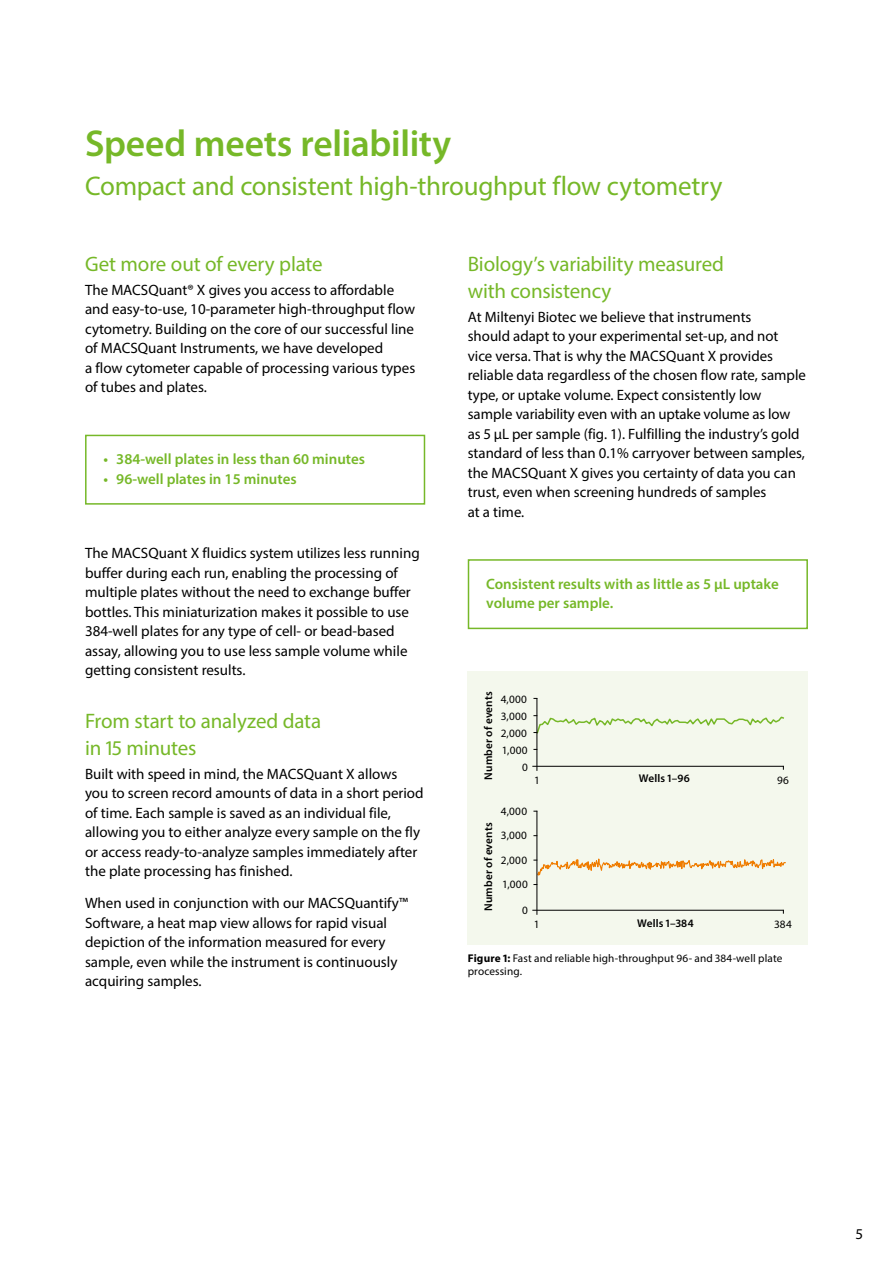
<style>
.page{position:relative;width:893px;height:1263px;background:#fff}
.page>*{position:absolute;margin:0;border:0;box-sizing:border-box;transform-origin:0 0}
.t1{font:600 37.5px "Myriad Pro";letter-spacing:-.005em;color:#76b828}
.t2{font:27px "Myriad Pro";letter-spacing:-.01em;color:#76b828}
.t3{font:21px/27px "Myriad Pro";letter-spacing:-.01em;color:#76b828}
.t4{font:15px/19.5px "Myriad Pro";color:#000}
.t5{font:600 15px/19.5px "Myriad Pro";color:#76b828}
.t6{font:11.25px/16.8px "Myriad Pro";letter-spacing:.015em;color:#000}
.t7{font:600 11.25px "Myriad Pro";letter-spacing:.015em;color:#000}
.s1{font-weight:700}
</style>
<div class="page">
<div style="left:468px;top:672px;width:340px;height:273px;background:#f4f8ed"></div>
<hr style="left:532px;top:910px;width:252px;height:1px;background:#000">
<hr style="left:532px;top:766px;width:252px;height:1px;background:#000">
<hr style="left:537px;top:698px;width:1px;height:73px;background:#000">
<svg style="left:533px;top:715px;width:251px;height:20px"></svg>
<hr style="left:537px;top:811px;width:1px;height:104px;background:#000">
<svg style="left:533px;top:848px;width:253px;height:37px"></svg>
<svg style="left:85px;top:434px;width:341px;height:71px"></svg>
<div style="left:468px;top:559px;width:340px;height:70px;border:2px solid #76b828"></div>
<h1 class="t1" style="left:85px;top:119px;width:368px">Speed meets reliability</h1>
<h2 class="t2" style="left:85px;top:169px;width:639px">Compact and consistent high-throughput flow cytometry</h2>
<h3 class="t3" style="left:85px;top:250px;width:239px">Get more out of every plate</h3>
<p class="t4" style="left:85px;top:280px;width:332px">The MACSQuant® X gives you access to affordable and easy-to-use, 10-parameter high-throughput flow cytometry. Building on the core of our successful line of MACSQuant Instruments, we have developed<br>a flow cytometer capable of processing various types of tubes and plates.</p>
<p class="t5" style="left:104px;top:449px;width:263px">• 384-well plates in less than 60 minutes</p>
<p class="t5" style="left:104px;top:469px;width:195px">• 96-well plates in 15 minutes</p>
<p class="t4" style="left:85px;top:543px;width:336px">The MACSQuant X fluidics system utilizes less running buffer during each run, enabling the processing of multiple plates without the need to exchange buffer bottles. This miniaturization makes it possible to use 384-well plates for any type of cell- or bead-based assay, allowing you to use less sample volume while getting consistent results.</p>
<h3 class="t3" style="left:85px;top:707px;width:238px">From start to analyzed data in 15 minutes</h3>
<p class="t4" style="left:85px;top:764px;width:340px">Built with speed in mind, the MACSQuant X allows you to screen record amounts of data in a short period of time. Each sample is saved as an individual file, allowing you to either analyze every sample on the fly or access ready-to-analyze samples immediately after the plate processing has finished.</p>
<p class="t4" style="left:85px;top:893px;width:324px">When used in conjunction with our MACSQuantify™ Software, a heat map view allows for rapid visual depiction of the information measured for every sample, even while the instrument is continuously acquiring samples.</p>
<h3 class="t3" style="left:468px;top:250px;width:258px">Biology’s variability measured with consistency</h3>
<p class="t4" style="left:468px;top:307px;width:340px">At Miltenyi Biotec we believe that instruments<br>should adapt to your experimental set-up, and not vice versa. That is why the MACSQuant X provides reliable data regardless of the chosen flow rate, sample type, or uptake volume. Expect consistently low sample variability even with an uptake volume as low as 5 µL per sample (fig. 1). Fulfilling the industry’s gold standard of less than 0.1% carryover between samples, the MACSQuant X gives you certainty of data you can trust, even when screening hundreds of samples<br>at a time.</p>
<p class="t5" style="left:486px;top:574px;width:294px">Consistent results with as little as 5 µL uptake volume per sample.</p>
<p class="t7" style="left:481px;top:780px;width:90px;rotate:-90deg">Number of events</p>
<p class="t6" style="left:501px;top:691px;width:28px">4,000</p>
<p class="t6" style="left:501px;top:707px;width:29px;text-align:right">3,000<br>2,000<br>1,000<br>0</p>
<p class="t7" style="left:639px;top:771px;width:52px">Wells 1–96</p>
<p class="t6" style="left:534px;top:772px;width:7px">1</p>
<p class="t6" style="left:777px;top:772px;width:13px">96</p>
<p class="t6" style="left:501px;top:803px;width:28px">4,000</p>
<p class="t6" style="left:501px;top:851px;width:28px">2,000</p>
<p class="t7" style="left:481px;top:911px;width:90px;rotate:-90deg">Number of events</p>
<p class="t6" style="left:501px;top:827px;width:28px">3,000</p>
<p class="t6" style="left:502px;top:876px;width:27px">1,000</p>
<p class="t6" style="left:522px;top:902px;width:7px">0</p>
<p class="t7" style="left:637px;top:916px;width:58px">Wells 1–384</p>
<p class="t6" style="left:534px;top:915px;width:7px">1</p>
<p class="t6" style="left:774px;top:916px;width:19px">384</p>
<p class="t6" style="left:468px;top:951px;width:316px;line-height:13.5px"><span class="s1">Figure 1:</span> Fast and reliable high-throughput 96- and 384-well plate processing.</p>
<p class="t4" style="left:855px;top:1224px;width:9px">5</p>
</div>
